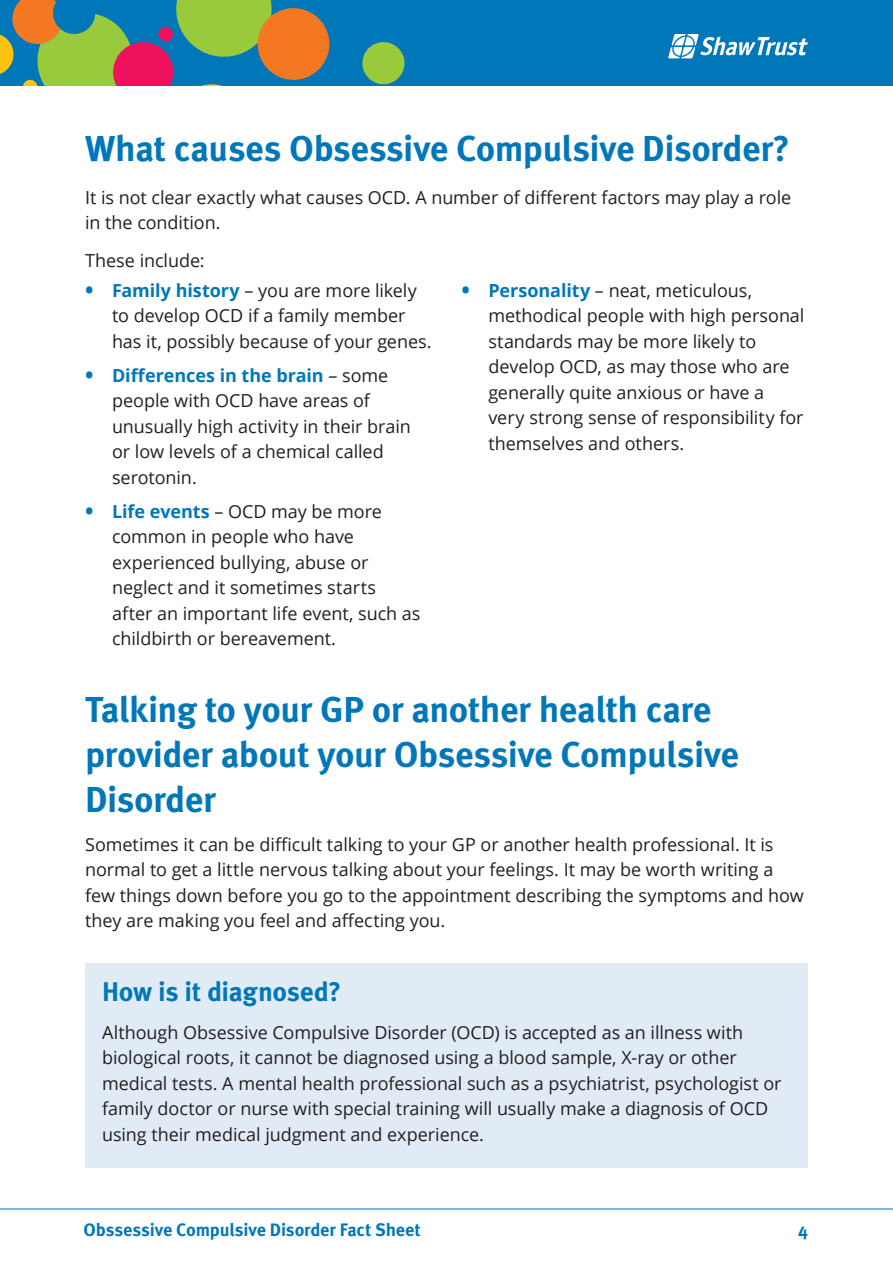
<style>
.page{position:relative;width:893px;height:1263px;background:#fff}
.page>*{position:absolute;margin:0;border:0;box-sizing:border-box;transform-origin:0 0}
.t1{font:700 36px/45px "Meta OT";letter-spacing:-.015em;color:#0077b9}
.t2{font:700 27px "Meta OT";letter-spacing:-.015em;color:#0077b9}
.t3{font:18px/25.5px "Open Sans";letter-spacing:-.005em;color:#231f20}
.t4{font:700 18px "Meta OT";letter-spacing:-.01em;color:#0077b9}
.s1{font-weight:700;font-size:22.5px;color:#0077b9}
.s2{font-weight:700;color:#0077b9}
</style>
<div class="page">
<hr style="left:0;top:1208px;width:893px;height:1px;background:#0077b9">
<div style="left:0;top:0;width:893px;height:85px;background:#0077b9"></div>
<svg style="left:362px;top:42px;width:43px;height:43px"></svg>
<svg style="left:0;top:0;width:330px;height:85px"></svg>
<svg style="left:668px;top:34px;width:140px;height:24px"></svg>
<div style="left:85px;top:963px;width:723px;height:204px;background:#e1ebf6"></div>
<h1 class="t1" style="left:85px;top:126px;width:706px">What causes Obsessive Compulsive Disorder?</h1>
<p class="t3" style="left:85px;top:184px;width:708px">It is not clear exactly what causes OCD. A number of different factors may play a role in the condition.</p>
<p class="t3" style="left:85px;top:248px;width:121px">These include:</p>
<p class="t3" style="left:112px;top:277px;width:321px;text-indent:-27px"><span class="s1">•</span> <span class="s2">Family history</span> – you are more likely to develop OCD if a family member has it, possibly because of your genes.</p>
<p class="t3" style="left:112px;top:362px;width:300px;text-indent:-27px"><span class="s1">•</span> <span class="s2">Differences in the brain</span> – some people with OCD have areas of unusually high activity in their brain or low levels of a chemical called serotonin.</p>
<p class="t3" style="left:112px;top:498px;width:310px;text-indent:-27px"><span class="s1">•</span> <span class="s2">Life events</span> – OCD may be more common in people who have experienced bullying, abuse or neglect and it sometimes starts after an important life event, such as childbirth or bereavement.</p>
<p class="t3" style="left:488px;top:277px;width:318px;text-indent:-27px"><span class="s1">•</span> <span class="s2">Personality</span> – neat, meticulous, methodical people with high personal standards may be more likely to develop OCD, as may those who are generally quite anxious or have a very strong sense of responsibility for themselves and others.</p>
<h1 class="t1" style="left:85px;top:688px;width:655px">Talking to your GP or another health care provider about your Obsessive Compulsive<br>Disorder</h1>
<p class="t3" style="left:85px;top:831px;width:720px">Sometimes it can be difficult talking to your GP or another health professional. It is normal to get a little nervous talking about your feelings. It may be worth writing a few things down before you go to the appointment describing the symptoms and how they are making you feel and affecting you.</p>
<h2 class="t2" style="left:102px;top:974px;width:241px">How is it diagnosed?</h2>
<p class="t3" style="left:102px;top:1019px;width:681px">Although Obsessive Compulsive Disorder (OCD) is accepted as an illness with biological roots, it cannot be diagnosed using a blood sample, X-ray or other medical tests. A mental health professional such as a psychiatrist, psychologist or family doctor or nurse with special training will usually make a diagnosis of OCD using their medical judgment and experience.</p>
<p class="t4" style="left:84px;top:1218px;width:339px">Obssessive Compulsive Disorder Fact Sheet</p>
<p class="t4" style="left:798px;top:1218px;width:11px">4</p>
</div>
